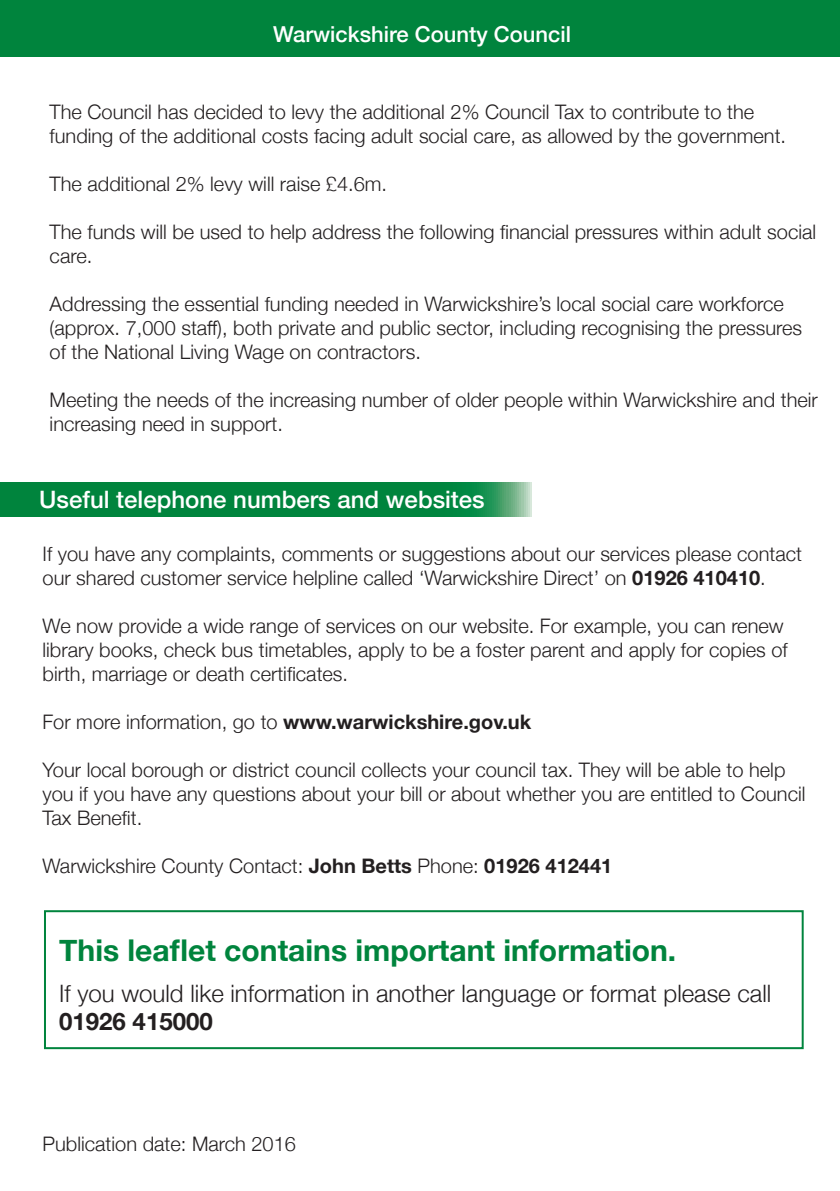
<style>
.page{position:relative;width:840px;height:1191px;background:#fff}
.page>*{position:absolute;margin:0;border:0;box-sizing:border-box;transform-origin:0 0}
.t1{font:700 30px "Helvetica Neue";color:#00843d}
.t2{font:300 24px/28.8px "Helvetica Neue";color:#231f20}
.t3{font:500 24px "Helvetica Neue";color:#fff}
.t4{font:500 22px "Helvetica Neue";color:#fff}
.t5{font:300 20px/24px "Helvetica Neue";color:#231f20}
.s1{font-weight:700}
</style>
<div class="page">
<div style="left:0;top:0;width:839px;height:57px;background:#00843d"></div>
<svg style="left:0;top:482px;width:531px;height:34px;background:#088843"></svg>
<div style="left:44px;top:910px;width:759px;height:139px;border:2px solid #00843d"></div>
<p class="t4" style="left:273px;top:17px;width:299px">Warwickshire County Council</p>
<p class="t5" style="left:50px;top:98px;width:737px">The Council has decided to levy the additional 2% Council Tax to contribute to the funding of the additional costs facing adult social care, as allowed by the government.</p>
<p class="t5" style="left:50px;top:170px;width:339px">The additional 2% levy will raise £4.6m.</p>
<p class="t5" style="left:50px;top:218px;width:767px">The funds will be used to help address the following financial pressures within adult social care.</p>
<p class="t5" style="left:50px;top:290px;width:753px">Addressing the essential funding needed in Warwickshire’s local social care workforce (approx. 7,000 staff), both private and public sector, including recognising the pressures of the National Living Wage on contractors.</p>
<p class="t5" style="left:50px;top:386px;width:769px">Meeting the needs of the increasing number of older people within Warwickshire and their increasing need in support.</p>
<p class="t3" style="left:39px;top:480px;width:447px">Useful telephone numbers and websites</p>
<p class="t5" style="left:43px;top:541px;width:760px">If you have any complaints, comments or suggestions about our services please contact our shared customer service helpline called ‘Warwickshire Direct’ on <span class="s1">01926 410410</span>.</p>
<p class="t5" style="left:43px;top:613px;width:746px">We now provide a wide range of services on our website. For example, you can renew library books, check bus timetables, apply to be a foster parent and apply for copies of birth, marriage or death certificates.</p>
<p class="t5" style="left:43px;top:709px;width:490px">For more information, go to <span class="s1">www.warwickshire.gov.uk</span></p>
<p class="t5" style="left:43px;top:757px;width:764px">Your local borough or district council collects your council tax. They will be able to help you if you have any questions about your bill or about whether you are entitled to Council<br>Tax Benefit.</p>
<p class="t5" style="left:43px;top:853px;width:571px">Warwickshire County Contact: <span class="s1">John Betts</span> Phone: <span class="s1">01926 412441</span></p>
<p class="t1" style="left:59px;top:926px;width:618px">This leaflet contains important information.</p>
<p class="t2" style="left:59px;top:977px;width:713px">If you would like information in another language or format please call<br><span class="s1">01926 415000</span></p>
<p class="t5" style="left:43px;top:1130px;width:255px">Publication date: March 2016</p>
</div>
